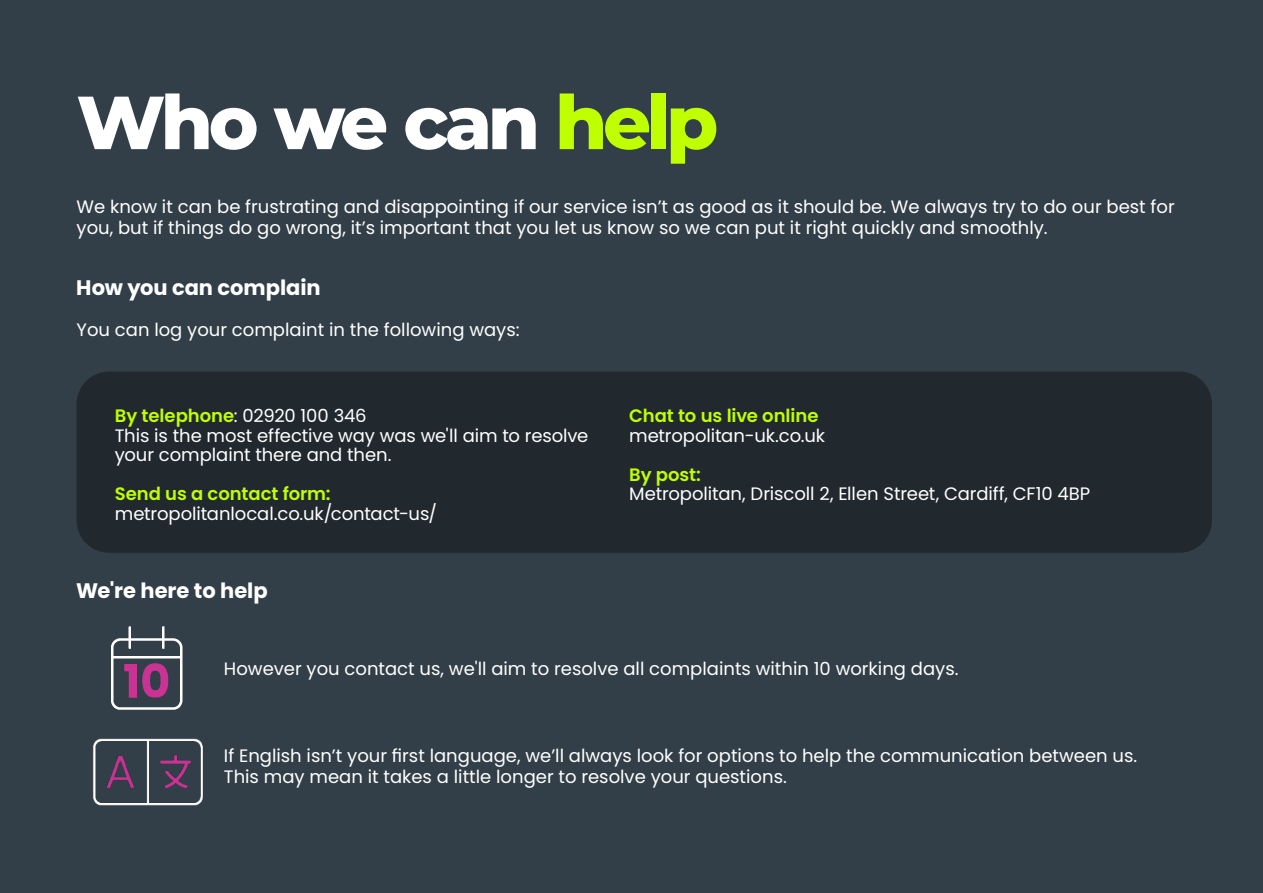
<style>
.page{position:relative;width:1263px;height:893px;background:#333f48}
.page>*{position:absolute;margin:0;border:0;box-sizing:border-box;transform-origin:0 0}
.Headline_-_Extrabold__Align_Left{font:800 75px "Montserrat";letter-spacing:-.055em;color:#fff}
.Headline_-_Bold__Align_Center{font:700 21px "Poppins";color:#fff}
.Body_Text_-_Regular__Align_Center{font:18px/21.6px "Poppins";color:#fff}
.Body_Text_-_Regular__Align_Center-2{font:600 18px "Poppins";letter-spacing:-.005em;color:#bfff00}
.s1{color:#bfff00}
.s2{font-weight:600;color:#bfff00}
</style>
<div class="page">
<div style="left:77px;top:371px;width:1135px;height:182px;background:#21292f;border-radius:33px"></div>
<img style="left:93px;top:738px;width:110px;height:68px">
<img style="left:111px;top:626px;width:72px;height:84px">
<p class="Headline_-_Extrabold__Align_Left" style="left:77px;top:68px;width:643px">Who we can <span class="s1">help</span></p>
<p class="Body_Text_-_Regular__Align_Center" style="left:77px;top:196px;width:1100px">We know it can be frustrating and disappointing if our service isn’t as good as it should be. We always try to do our best for you, but if things do go wrong, it’s important that you let us know so we can put it right quickly and smoothly.</p>
<p class="Headline_-_Bold__Align_Center" style="left:76px;top:275px;width:246px">How you can complain</p>
<p class="Body_Text_-_Regular__Align_Center" style="left:77px;top:319px;width:445px">You can log your complaint in the following ways:</p>
<p class="Body_Text_-_Regular__Align_Center" style="left:115px;top:405px;width:253px"><span class="s2">By telephone</span>: 02920 100 346</p>
<p class="Body_Text_-_Regular__Align_Center" style="left:115px;top:426px;width:475px;line-height:19.5px">This is the most effective way was we'll aim to resolve your complaint there and then.</p>
<p class="Body_Text_-_Regular__Align_Center-2" style="left:115px;top:483px;width:217px">Send us a contact form:</p>
<p class="Body_Text_-_Regular__Align_Center" style="left:115px;top:503px;width:324px">metropolitanlocal.co.uk/contact-us/</p>
<p class="Headline_-_Bold__Align_Center" style="left:76px;top:578px;width:193px">We're here to help</p>
<p class="Body_Text_-_Regular__Align_Center-2" style="left:629px;top:405px;width:191px">Chat to us live online</p>
<p class="Body_Text_-_Regular__Align_Center" style="left:629px;top:425px;width:197px">metropolitan-uk.co.uk</p>
<p class="Body_Text_-_Regular__Align_Center-2" style="left:629px;top:464px;width:73px">By post:</p>
<p class="Body_Text_-_Regular__Align_Center" style="left:629px;top:483px;width:463px">Metropolitan, Driscoll 2, Ellen Street, Cardiff, CF10 4BP</p>
<p class="Body_Text_-_Regular__Align_Center" style="left:224px;top:658px;width:736px">However you contact us, we'll aim to resolve all complaints within 10 working days.</p>
<p class="Body_Text_-_Regular__Align_Center" style="left:224px;top:744px;width:915px">If English isn’t your first language, we’ll always look for options to help the communication between us.<br>This may mean it takes a little longer to resolve your questions.</p>
</div>
